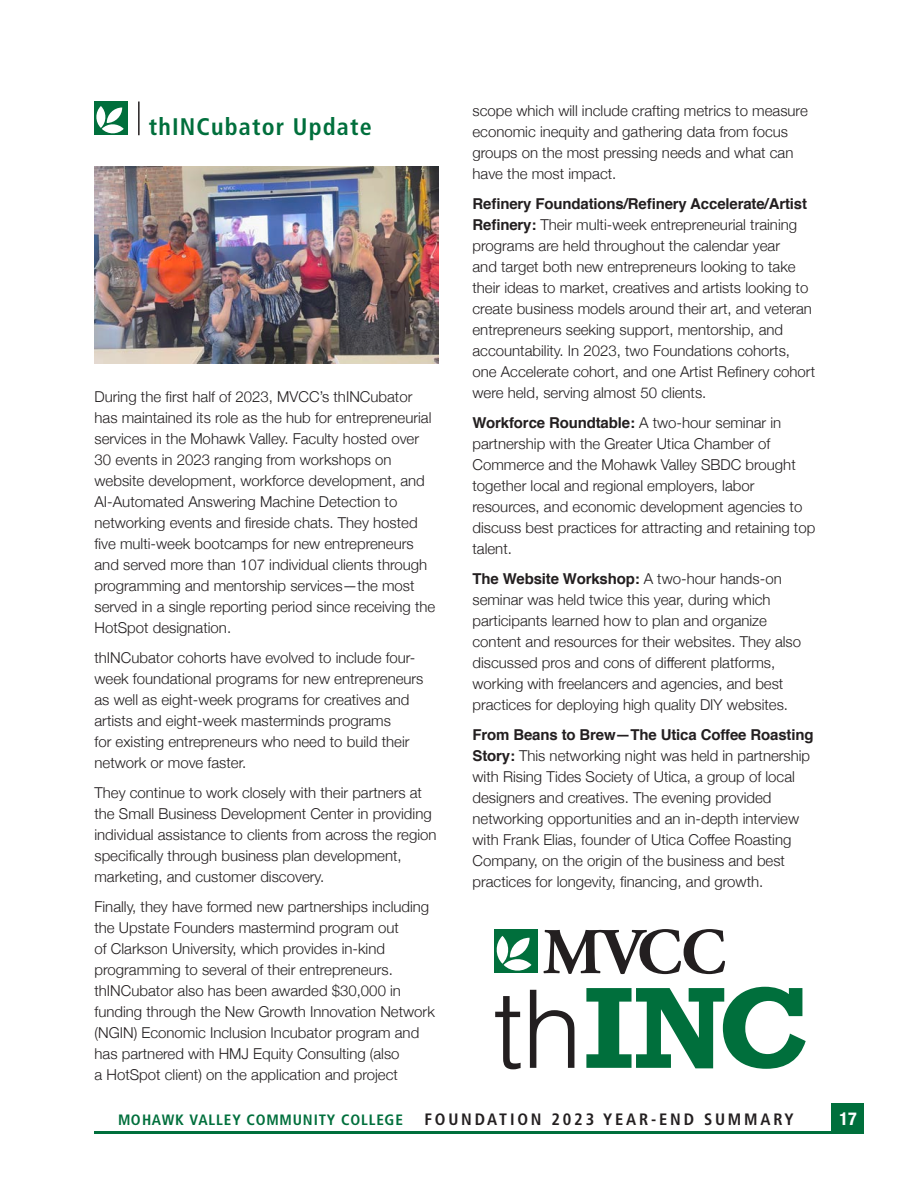
<style>
.page{position:relative;width:918px;height:1188px;background:#fff}
.page>*{position:absolute;margin:0;border:0;box-sizing:border-box;transform-origin:0 0}
.t1{font:700 condensed 24px "Frutiger LT Std";letter-spacing:.05em;color:#006f3c}
.t2{font:700 condensed 18px "Helvetica Neue";color:#fff}
.t3{font:700 condensed 16.5px "Frutiger LT Std";letter-spacing:.17em;color:#231f20}
.t4{font:300 15px/21px "Helvetica Neue";color:#231f20}
.t5{font:700 condensed 15px "Frutiger LT Std";letter-spacing:.055em;color:#006f3c}
.s1{font-family:"Helvetica";font-weight:700}
</style>
<div class="page">
<div style="left:832px;top:1104px;width:32px;height:30px;background:#006f3c"></div>
<hr style="left:95px;top:1132px;width:737px;height:2px;background:#006f3c">
<div style="left:94px;top:101px;width:34px;height:34px;background:#006f3c"></div>
<svg style="left:96px;top:106px;width:28px;height:28px"></svg>
<hr style="left:138px;top:102px;width:2px;height:33px;background:#231f20">
<svg style="left:495px;top:996px;width:26px;height:73px"></svg>
<svg style="left:530px;top:990px;width:44px;height:78px"></svg>
<svg style="left:586px;top:987px;width:220px;height:82px"></svg>
<svg style="left:543px;top:929px;width:182px;height:45px"></svg>
<div style="left:494px;top:930px;width:44px;height:43px;background:#006f3c"></div>
<svg style="left:496px;top:936px;width:35px;height:35px"></svg>
<img style="left:94px;top:167px;width:345px;height:196px">
<p class="t1" style="left:149px;top:113px;width:225px">thINCubator Update</p>
<p class="t4" style="left:94px;top:385px;width:342px">During the first half of 2023, MVCC’s thINCubator has maintained its role as the hub for entrepreneurial services in the Mohawk Valley. Faculty hosted over 30 events in 2023 ranging from workshops on website development, workforce development, and AI-Automated Answering Machine Detection to networking events and fireside chats. They hosted five multi-week bootcamps for new entrepreneurs and served more than 107 individual clients through programming and mentorship services—the most served in a single reporting period since receiving the HotSpot designation.</p>
<p class="t4" style="left:94px;top:646px;width:331px">thINCubator cohorts have evolved to include four&shy;week foundational programs for new entrepreneurs as well as eight-week programs for creatives and artists and eight-week masterminds programs<br>for existing entrepreneurs who need to build their network or move faster.</p>
<p class="t4" style="left:94px;top:781px;width:344px">They continue to work closely with their partners at the Small Business Development Center in providing individual assistance to clients from across the region specifically through business plan development, marketing, and customer discovery.</p>
<p class="t4" style="left:94px;top:895px;width:342px">Finally, they have formed new partnerships including the Upstate Founders mastermind program out<br>of Clarkson University, which provides in-kind programming to several of their entrepreneurs. thINCubator also has been awarded $30,000 in funding through the New Growth Innovation Network (NGIN) Economic Inclusion Incubator program and has partnered with HMJ Equity Consulting (also<br>a HotSpot client) on the application and project</p>
<p class="t4" style="left:472px;top:99px;width:337px">scope which will include crafting metrics to measure economic inequity and gathering data from focus groups on the most pressing needs and what can have the most impact.</p>
<p class="t4" style="left:472px;top:192px;width:344px"><span class="s1">Refinery Foundations/Refinery Accelerate/Artist Refinery:</span> Their multi-week entrepreneurial training programs are held throughout the calendar year<br>and target both new entrepreneurs looking to take their ideas to market, creatives and artists looking to create business models around their art, and veteran entrepreneurs seeking support, mentorship, and accountability. In 2023, two Foundations cohorts, one Accelerate cohort, and one Artist Refinery cohort were held, serving almost 50 clients.</p>
<p class="t4" style="left:472px;top:411px;width:344px"><span class="s1">Workforce Roundtable:</span> A two-hour seminar in partnership with the Greater Utica Chamber of Commerce and the Mohawk Valley SBDC brought together local and regional employers, labor resources, and economic development agencies to discuss best practices for attracting and retaining top talent.</p>
<p class="t4" style="left:472px;top:567px;width:330px"><span class="s1">The Website Workshop:</span> A two-hour hands-on seminar was held twice this year, during which participants learned how to plan and organize content and resources for their websites. They also discussed pros and cons of different platforms, working with freelancers and agencies, and best practices for deploying high quality DIY websites.</p>
<p class="t4" style="left:472px;top:723px;width:343px"><span class="s1">From Beans to Brew—The Utica Coffee Roasting Story:</span> This networking night was held in partnership with Rising Tides Society of Utica, a group of local designers and creatives. The evening provided networking opportunities and an in-depth interview with Frank Elias, founder of Utica Coffee Roasting Company, on the origin of the business and best practices for longevity, financing, and growth.</p>
<p class="t5" style="left:118px;top:1111px;width:287px">MOHA WK V ALLEY COM MUNITY CO LLEGE</p>
<p class="t3" style="left:424px;top:1110px;width:371px">FOUNDATION 2023 YEAR-END SUMMARY</p>
<p class="t2" style="left:840px;top:1104px;width:19px">17</p>
</div>
